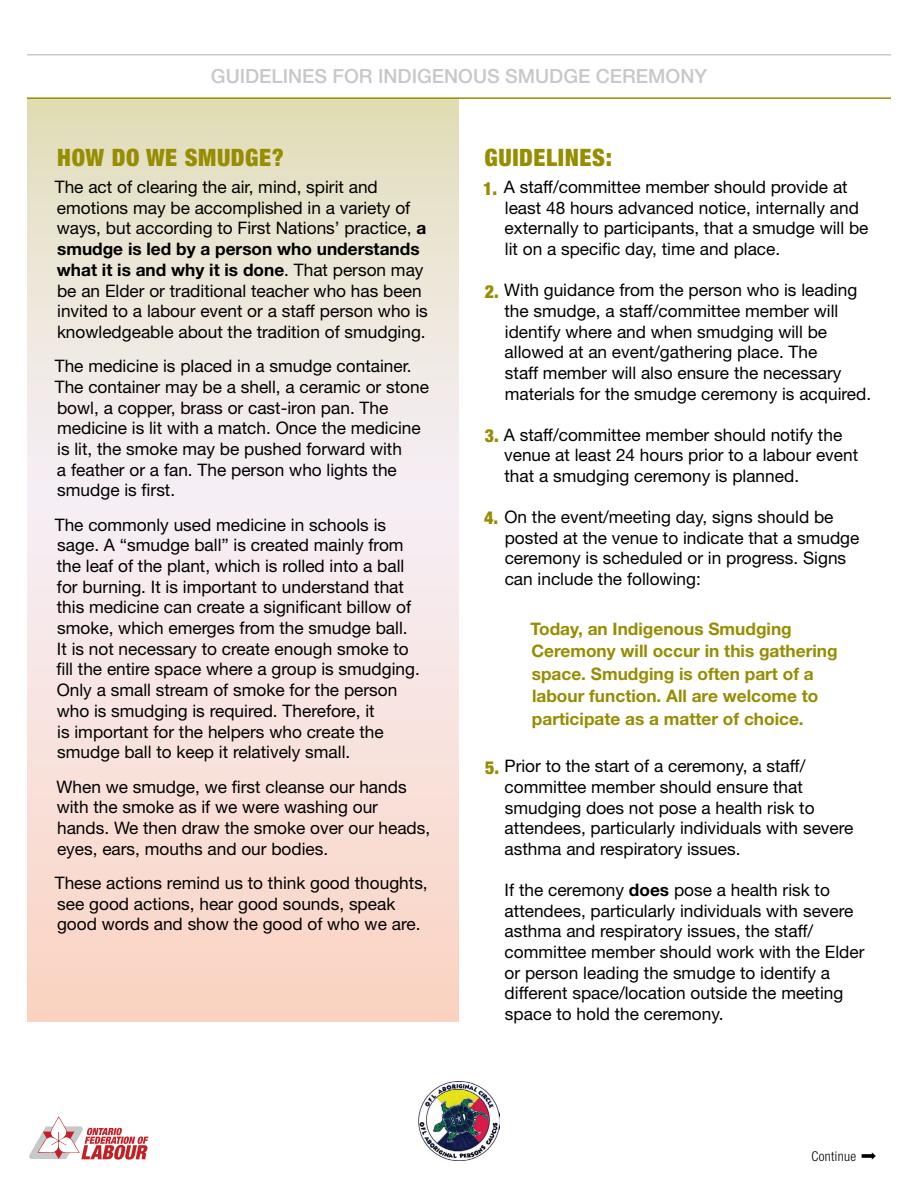
<style>
.page{position:relative;width:918px;height:1188px;background:#fff}
.page>*{position:absolute;margin:0;border:0;box-sizing:border-box;transform-origin:0 0}
.t1{font:900 condensed 24px "Helvetica Neue LT Std";letter-spacing:.025em;color:#968d00}
.t2{font:500 19.5px "Helvetica Neue LT Std";color:#c7c8ca}
.t3{font:17.25px/20.7px "Helvetica Neue LT Std";color:#000}
.t4{font:700 17.25px/22.5px "Helvetica Neue LT Std";color:#968d00}
.t5{font:300 condensed 13.5px "Helvetica Neue LT Std";letter-spacing:.025em;color:#000}
.s1{font-weight:700}
.s2{font-weight:900;font-stretch:condensed;font-size:18px;color:#968d00}
</style>
<div class="page">
<svg style="left:27px;top:99px;width:432px;height:922px;background:#f3e3da"></svg>
<hr style="left:27px;top:97px;width:864px;height:2px;background:#968d00">
<hr style="left:27px;top:54px;width:864px;height:2px;background:#c7c8ca">
<img style="left:418px;top:1082px;width:82px;height:79px">
<svg style="left:29px;top:1116px;width:119px;height:44px"></svg>
<p class="t2" style="left:211px;top:65px;width:498px">GUIDELINES FOR INDIGENOUS SMUDGE CEREMONY</p>
<h1 class="t1" style="left:57px;top:142px;width:228px">HOW DO WE SMUDGE?</h1>
<p class="t3" style="left:55px;top:176px;width:374px">The act of clearing the air, mind, spirit and emotions may be accomplished in a variety of ways, but according to First Nations’ practice, <span class="s1">a smudge is led by a person who understands what it is and why it is done</span>. That person may be an Elder or traditional teacher who has been invited to a labour event or a staff person who is knowledgeable about the tradition of smudging.</p>
<p class="t3" style="left:55px;top:355px;width:376px">The medicine is placed in a smudge container.<br>The container may be a shell, a ceramic or stone bowl, a copper, brass or cast-iron pan. The medicine is lit with a match. Once the medicine is lit, the smoke may be pushed forward with<br>a feather or a fan. The person who lights the smudge is first.</p>
<p class="t3" style="left:55px;top:514px;width:367px">The commonly used medicine in schools is sage. A “smudge ball” is created mainly from the leaf of the plant, which is rolled into a ball for burning. It is important to understand that this medicine can create a significant billow of smoke, which emerges from the smudge ball.<br>It is not necessary to create enough smoke to fill the entire space where a group is smudging.<br>Only a small stream of smoke for the person who is smudging is required. Therefore, it<br>is important for the helpers who create the smudge ball to keep it relatively small.</p>
<p class="t3" style="left:57px;top:776px;width:375px">When we smudge, we first cleanse our hands with the smoke as if we were washing our hands. We then draw the smoke over our heads, eyes, ears, mouths and our bodies.</p>
<p class="t3" style="left:55px;top:872px;width:374px">These actions remind us to think good thoughts, see good actions, hear good sounds, speak good words and show the good of who we are.</p>
<h1 class="t1" style="left:485px;top:142px;width:129px">GUIDELINES:</h1>
<p class="t3" style="left:505px;top:176px;width:365px;text-indent:-21px"><span class="s2">1.</span> A staff/committee member should provide at least 48 hours advanced notice, internally and externally to participants, that a smudge will be lit on a specific day, time and place.</p>
<p class="t3" style="left:504px;top:279px;width:368px;text-indent:-20px"><span class="s2">2.</span> With guidance from the person who is leading the smudge, a staff/committee member will identify where and when smudging will be allowed at an event/gathering place. The<br>staff member will also ensure the necessary materials for the smudge ceremony is acquired.</p>
<p class="t3" style="left:504px;top:424px;width:356px;text-indent:-19px"><span class="s2">3.</span> A staff/committee member should notify the venue at least 24 hours prior to a labour event that a smudging ceremony is planned.</p>
<p class="t3" style="left:505px;top:506px;width:356px;text-indent:-21px"><span class="s2">4.</span> On the event/meeting day, signs should be posted at the venue to indicate that a smudge ceremony is scheduled or in progress. Signs can include the following:</p>
<p class="t4" style="left:531px;top:617px;width:309px">Today, an Indigenous Smudging Ceremony will occur in this gathering space. Smudging is often part of a labour function. All are welcome to participate as a matter of choice.</p>
<p class="t3" style="left:505px;top:756px;width:350px;text-indent:-20px"><span class="s2">5.</span> Prior to the start of a ceremony, a staff/ committee member should ensure that smudging does not pose a health risk to attendees, particularly individuals with severe asthma and respiratory issues.</p>
<p class="t3" style="left:505px;top:879px;width:361px">If the ceremony <span class="s1">does</span> pose a health risk to attendees, particularly individuals with severe asthma and respiratory issues, the staff/ committee member should work with the Elder or person leading the smudge to identify a different space/location outside the meeting space to hold the ceremony.</p>
<p class="t5" style="left:812px;top:1148px;width:46px">Continue</p>
</div>
